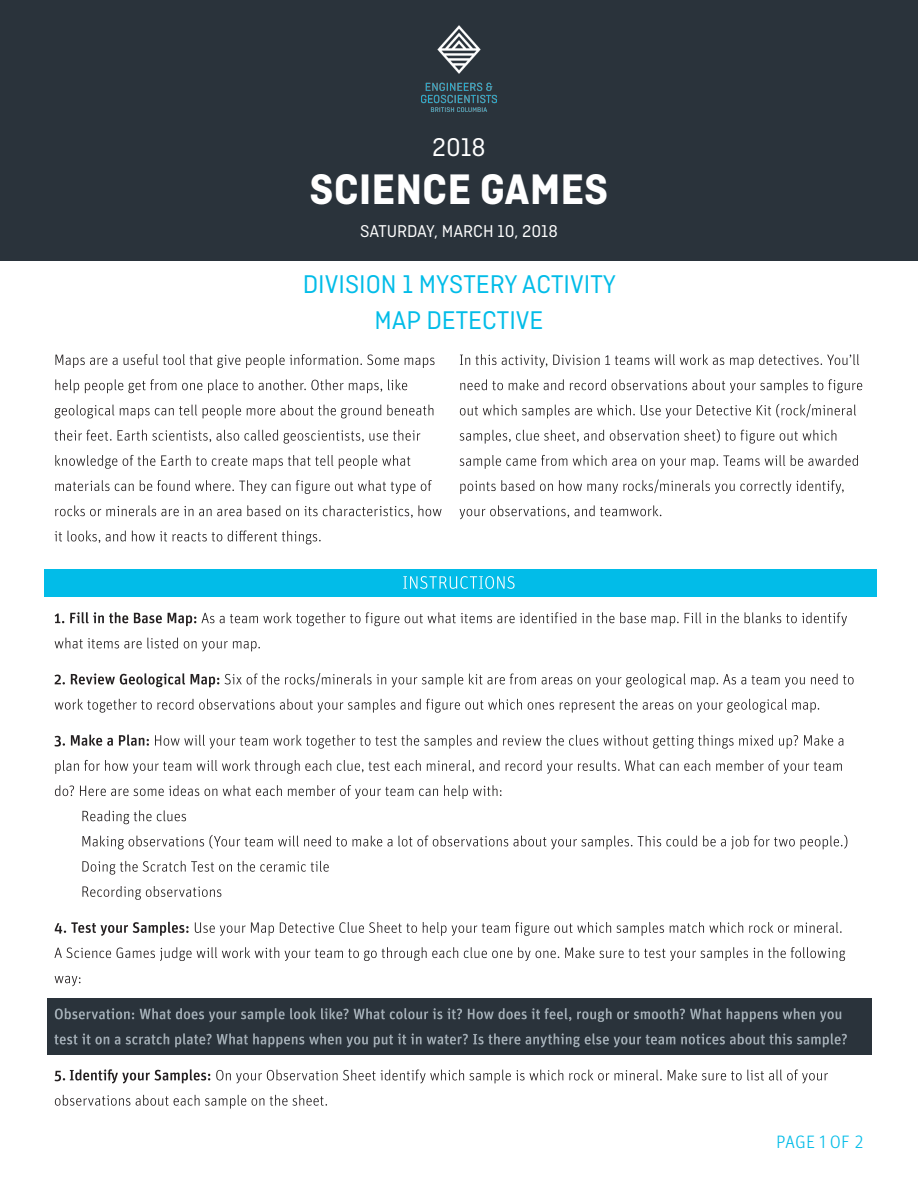
<style>
.page{position:relative;width:918px;height:1188px;background:#fff}
.page>*{position:absolute;margin:0;border:0;box-sizing:border-box;transform-origin:0 0}
.t1{font:700 45px "Ciutadella";color:#fff}
.t2{font:27px/35.7px "Ciutadella";color:#02bce8;text-align:center}
.t3{font:27px "Ciutadella";color:#fff}
.t4{font:18px "Ciutadella";color:#fff}
.t5{font:300 18px "Unit OT";letter-spacing:.005em;color:#02bce8}
</style>
<div class="page">
<div style="left:0;top:0;width:918px;height:261px;background:#2a333b"></div>
<div style="left:44px;top:569px;width:832px;height:28px;background:#02bce8"></div>
<div style="left:47px;top:999px;width:824px;height:56px;background:#2a333b"></div>
<img style="left:422px;top:26px;width:74px;height:85px">
<svg style="left:55px;top:531px;width:266px;height:13px"></svg>
<svg style="left:55px;top:505px;width:387px;height:13px"></svg>
<svg style="left:55px;top:480px;width:377px;height:14px"></svg>
<svg style="left:55px;top:455px;width:355px;height:14px"></svg>
<svg style="left:55px;top:430px;width:365px;height:14px"></svg>
<svg style="left:55px;top:405px;width:378px;height:13px"></svg>
<svg style="left:55px;top:379px;width:352px;height:14px"></svg>
<svg style="left:55px;top:354px;width:380px;height:14px"></svg>
<svg style="left:460px;top:505px;width:201px;height:14px"></svg>
<svg style="left:460px;top:480px;width:384px;height:14px"></svg>
<svg style="left:460px;top:455px;width:398px;height:14px"></svg>
<svg style="left:460px;top:429px;width:376px;height:15px"></svg>
<svg style="left:460px;top:404px;width:396px;height:14px"></svg>
<svg style="left:460px;top:379px;width:402px;height:14px"></svg>
<svg style="left:460px;top:354px;width:399px;height:14px"></svg>
<svg style="left:55px;top:1095px;width:272px;height:14px"></svg>
<svg style="left:55px;top:1069px;width:773px;height:14px"></svg>
<svg style="left:54px;top:1033px;width:793px;height:14px"></svg>
<svg style="left:55px;top:1008px;width:786px;height:14px"></svg>
<svg style="left:55px;top:976px;width:26px;height:10px"></svg>
<svg style="left:54px;top:947px;width:791px;height:14px"></svg>
<svg style="left:55px;top:922px;width:787px;height:14px"></svg>
<svg style="left:82px;top:886px;width:139px;height:14px"></svg>
<svg style="left:82px;top:861px;width:247px;height:14px"></svg>
<svg style="left:82px;top:835px;width:765px;height:14px"></svg>
<svg style="left:82px;top:810px;width:104px;height:14px"></svg>
<svg style="left:55px;top:785px;width:447px;height:14px"></svg>
<svg style="left:55px;top:760px;width:787px;height:14px"></svg>
<svg style="left:55px;top:735px;width:788px;height:14px"></svg>
<svg style="left:55px;top:699px;width:764px;height:14px"></svg>
<svg style="left:55px;top:673px;width:799px;height:14px"></svg>
<svg style="left:55px;top:638px;width:205px;height:13px"></svg>
<svg style="left:55px;top:612px;width:792px;height:14px"></svg>
<svg style="left:403px;top:576px;width:112px;height:13px"></svg>
<p class="t3" style="left:432px;top:132px;width:55px">2018</p>
<h1 class="t1" style="left:310px;top:163px;width:300px">SCIENCE GAMES</h1>
<p class="t4" style="left:360px;top:221px;width:199px">SATURDAY, MARCH 10, 2018</p>
<p class="t2" style="left:303px;top:267px;width:315px">DIVISION 1 MYSTERY ACTIVITY<br>MAP DETECTIVE</p>
<p class="t5" style="left:776px;top:1131px;width:89px">PAGE 1 OF 2</p>
</div>
